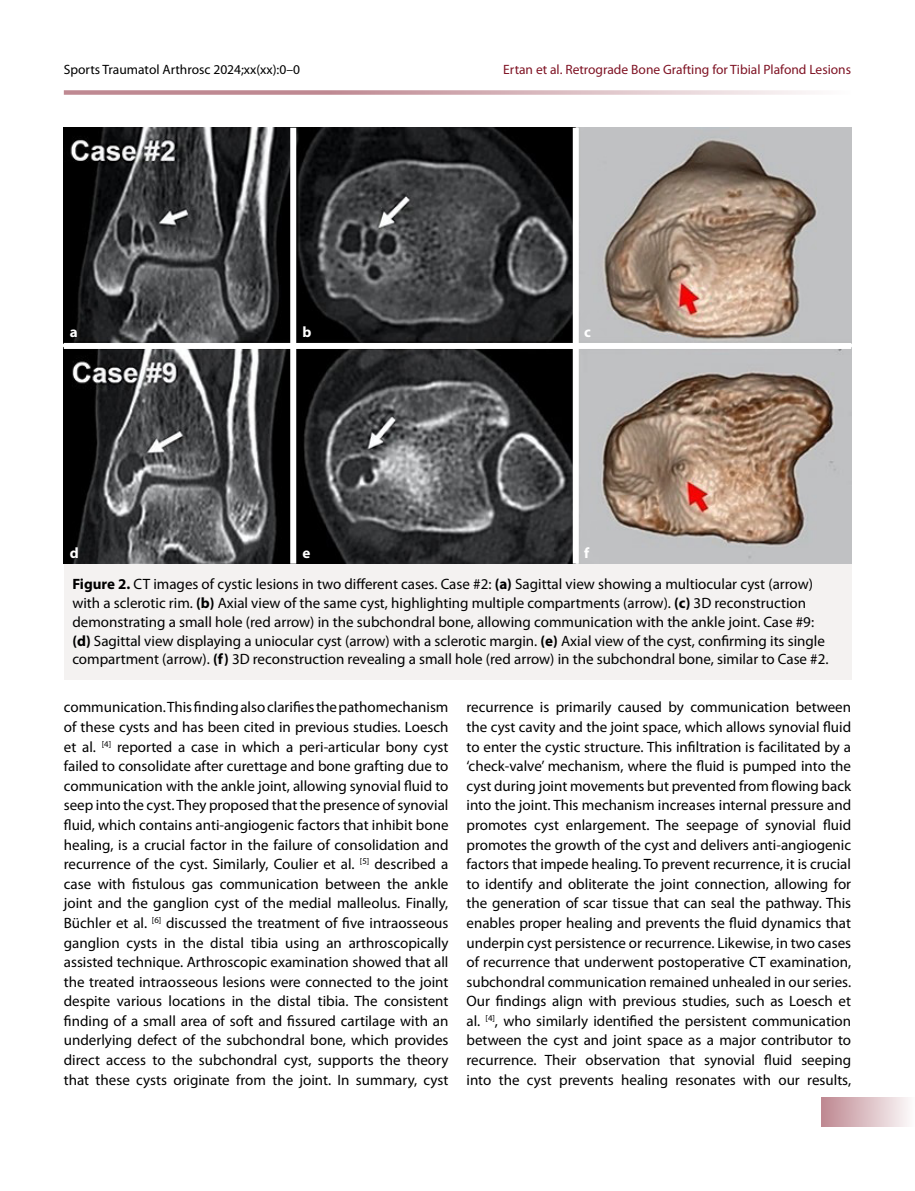
<style>
.page{position:relative;width:915px;height:1191px;background:#fff}
.page>*{position:absolute;margin:0;border:0;box-sizing:border-box;transform-origin:0 0}
.t1{font:15px/19.6px "Myriad Pro";color:#000;text-align:justify}
.t2{font:700 15px "Myriad Pro";color:#fff}
.t3{font:13.5px "Myriad Pro";color:#7f1324}
.t4{font:13.5px "Myriad Pro";color:#000}
.s1{font-weight:700}
</style>
<div class="page">
<div style="left:821px;top:1097px;width:93px;height:30px;background:linear-gradient(to right,#be8790,#fdfbfb)"></div>
<svg style="left:64px;top:90px;width:746px;height:5px;background:#d6b3b9"></svg>
<div style="left:64px;top:563px;width:786px;height:117px;background:#f4f2f1"></div>
<img style="left:64px;top:128px;width:786px;height:435px">
<div style="left:64px;top:343px;width:786px;height:6px;background:#fff"></div>
<div style="left:290px;top:128px;width:6px;height:435px;background:#fff"></div>
<div style="left:572px;top:128px;width:6px;height:435px;background:#fff"></div>
<p class="t4" style="left:64px;top:61px;width:237px">Sports Traumatol Arthrosc 2024;xx(xx):0–0</p>
<p class="t3" style="left:503px;top:61px;width:349px">Ertan et al. Retrograde Bone Grafting for Tibial Plafond Lesions</p>
<p class="t2" style="left:70px;top:322px;width:9px">a</p>
<p class="t2" style="left:70px;top:543px;width:10px">d</p>
<p class="t2" style="left:302px;top:322px;width:10px">b</p>
<p class="t2" style="left:302px;top:543px;width:9px">e</p>
<p class="t2" style="left:584px;top:322px;width:8px">c</p>
<p class="t2" style="left:584px;top:543px;width:7px">f</p>
<p class="t1" style="left:72px;top:575px;width:757px;line-height:18.8px;text-align:left"><span class="s1">Figure 2.</span> CT images of cystic lesions in two different cases. Case #2: <span class="s1">(a)</span> Sagittal view showing a multiocular cyst (arrow) with a sclerotic rim. <span class="s1">(b)</span> Axial view of the same cyst, highlighting multiple compartments (arrow). <span class="s1">(c)</span> 3D reconstruction demonstrating a small hole (red arrow) in the subchondral bone, allowing communication with the ankle joint. Case #9: <span class="s1">(d)</span> Sagittal view displaying a uniocular cyst (arrow) with a sclerotic margin. <span class="s1">(e)</span> Axial view of the cyst, confirming its single compartment (arrow). <span class="s1">(f)</span> 3D reconstruction revealing a small hole (red arrow) in the subchondral bone, similar to Case #2.</p>
<p class="t1" style="left:64px;top:697px;width:386px">communication. This finding also clarifies the pathomechanism of these cysts and has been cited in previous studies. Loesch et al. <sup>[4]</sup> reported a case in which a peri-articular bony cyst failed to consolidate after curettage and bone grafting due to communication with the ankle joint, allowing synovial fluid to seep into the cyst. They proposed that the presence of synovial fluid, which contains anti-angiogenic factors that inhibit bone healing, is a crucial factor in the failure of consolidation and recurrence of the cyst. Similarly, Coulier et al. <sup>[5]</sup> described a case with fistulous gas communication between the ankle joint and the ganglion cyst of the medial malleolus. Finally, Büchler et al. <sup>[6]</sup> discussed the treatment of five intraosseous ganglion cysts in the distal tibia using an arthroscopically assisted technique. Arthroscopic examination showed that all the treated intraosseous lesions were connected to the joint despite various locations in the distal tibia. The consistent finding of a small area of soft and fissured cartilage with an underlying defect of the subchondral bone, which provides direct access to the subchondral cyst, supports the theory that these cysts originate from the joint. In summary, cyst</p>
<p class="t1" style="left:466px;top:697px;width:386px">recurrence is primarily caused by communication between the cyst cavity and the joint space, which allows synovial fluid to enter the cystic structure. This infiltration is facilitated by a ‘check-valve’ mechanism, where the fluid is pumped into the cyst during joint movements but prevented from flowing back into the joint. This mechanism increases internal pressure and promotes cyst enlargement. The seepage of synovial fluid promotes the growth of the cyst and delivers anti-angiogenic factors that impede healing. To prevent recurrence, it is crucial to identify and obliterate the joint connection, allowing for the generation of scar tissue that can seal the pathway. This enables proper healing and prevents the fluid dynamics that underpin cyst persistence or recurrence. Likewise, in two cases of recurrence that underwent postoperative CT examination, subchondral communication remained unhealed in our series.<br>Our findings align with previous studies, such as Loesch et al. <sup>[4]</sup>, who similarly identified the persistent communication between the cyst and joint space as a major contributor to recurrence. Their observation that synovial fluid seeping into the cyst prevents healing resonates with our results,</p>
</div>
